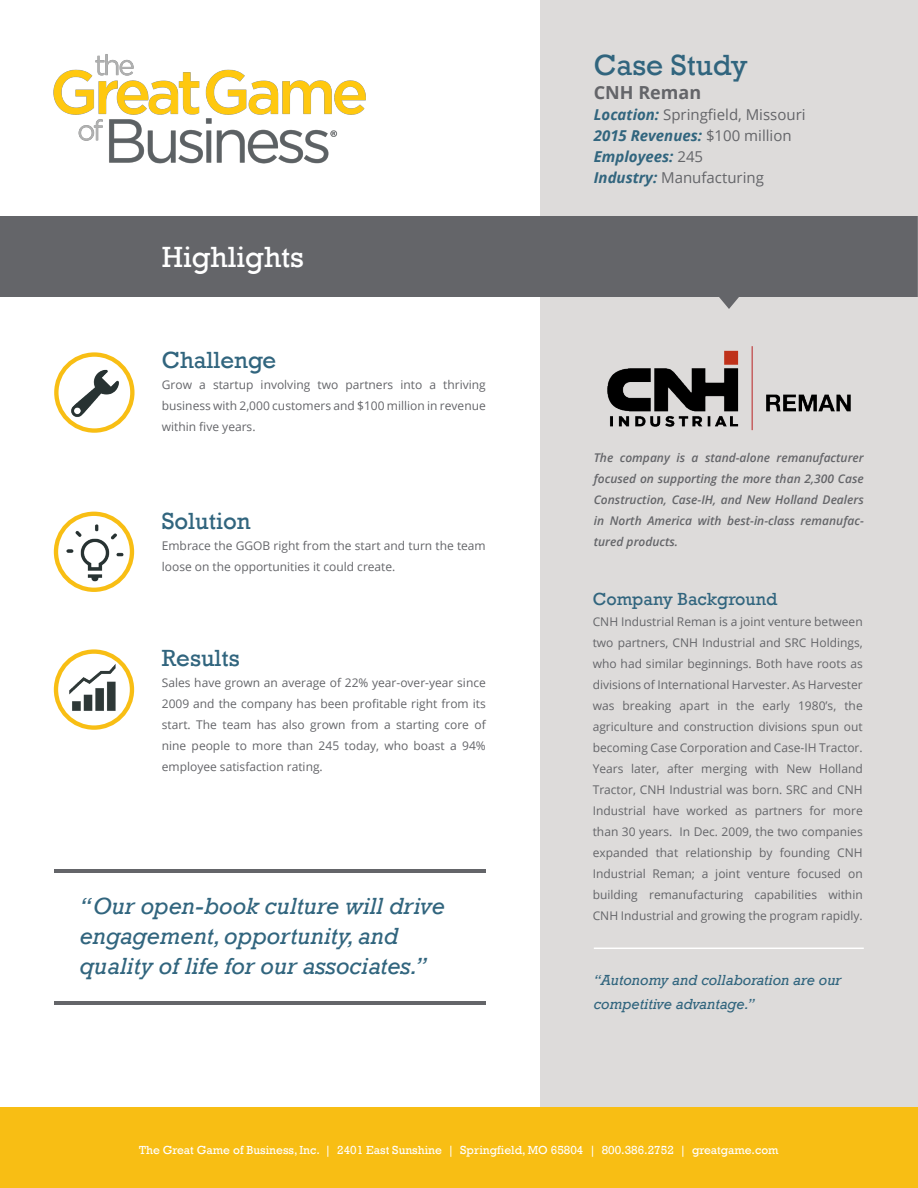
<style>
.page{position:relative;width:918px;height:1188px;background:#fff}
.page>*{position:absolute;margin:0;border:0;box-sizing:border-box;transform-origin:0 0}
.t1{font:30px "Rockwell";color:#fff}
.t2{font:30px "Rockwell";color:#31657e}
.t3{font:italic 24px/30px "Rockwell";color:#31657e}
.t4{font:24px "Rockwell";color:#31657e}
.t5{font:18px "Rockwell";color:#31657e}
.t6{font:700 18px "Open Sans";color:#646569}
.t7{font:italic 15px/24px "Rockwell";color:#31657e}
.t8{font:15px "Open Sans";color:#646569}
.t9{font:italic 700 15px "Open Sans";color:#31657e}
.t10{font:12px/21px "Open Sans";color:#646569;text-align:justify}
.t11{font:italic 600 12px/21px "Open Sans";color:#646569;text-align:justify}
.t12{font:12px "Rockwell";color:#fff}
.s1{font-weight:700;font-style:italic;color:#31657e}
.s2{font-weight:400;font-style:normal;color:#646569}
</style>
<div class="page">
<div style="left:540px;top:0;width:378px;height:1188px;background:#dddbda"></div>
<img style="left:53px;top:54px;width:313px;height:110px">
<svg style="left:0;top:216px;width:918px;height:93px;background:#76767a"></svg>
<div style="left:0;top:1107px;width:918px;height:81px;background:#f8be14"></div>
<div style="left:54px;top:352px;width:81px;height:81px;border:4px solid #f8be14;border-radius:50%"></div>
<img style="left:64px;top:361px;width:63px;height:63px">
<div style="left:54px;top:512px;width:80px;height:80px;border:4px solid #f8be14;border-radius:50%"></div>
<img style="left:61px;top:518px;width:68px;height:70px">
<div style="left:54px;top:649px;width:80px;height:81px;border:4px solid #f8be14;border-radius:50%"></div>
<img style="left:64px;top:658px;width:60px;height:60px">
<hr style="left:594px;top:948px;width:270px;height:1px;background:#fff">
<hr style="left:54px;top:869px;width:432px;height:3px;background:#646569">
<hr style="left:54px;top:1002px;width:432px;height:3px;background:#646569">
<img style="left:607px;top:346px;width:244px;height:85px">
<p class="t1" style="left:162px;top:240px;width:144px">Highlights</p>
<p class="t4" style="left:162px;top:346px;width:116px">Challenge</p>
<p class="t10" style="left:162px;top:373px;width:326px">Grow a startup involving two partners into a thriving business with 2,000 customers and $100 million in revenue within five years.</p>
<p class="t4" style="left:162px;top:507px;width:90px">Solution</p>
<p class="t10" style="left:162px;top:534px;width:325px">Embrace the GGOB right from the start and turn the team loose on the opportunities it could create.</p>
<p class="t4" style="left:162px;top:645px;width:80px">Results</p>
<p class="t10" style="left:162px;top:672px;width:326px">Sales have grown an average of 22% year-over-year since 2009 and the company has been profitable right from its start. The team has also grown from a starting core of nine people to more than 245 today, who boast a 94% employee satisfaction rating.</p>
<p class="t3" style="left:80px;top:891px;width:367px">“Our open-book culture will drive engagement, opportunity, and quality of life for our associates.”</p>
<p class="t2" style="left:594px;top:47px;width:155px">Case Study</p>
<p class="t6" style="left:594px;top:80px;width:109px">CNH Reman</p>
<p class="t8" style="left:594px;top:104px;width:213px"><span class="s1">Location:</span> Springfield, Missouri</p>
<p class="t9" style="left:594px;top:125px;width:199px">2015 Revenues: <span class="s2">$100 million</span></p>
<p class="t9" style="left:594px;top:146px;width:111px">Employees: <span class="s2">245</span></p>
<p class="t8" style="left:594px;top:167px;width:172px"><span class="s1">Industry:</span> Manufacturing</p>
<p class="t11" style="left:594px;top:447px;width:272px">The company is a stand-alone remanufacturer focused on supporting the more than 2,300 Case Construction, Case-IH, and New Holland Dealers in North America with best-in-class remanufac&shy;tured products.</p>
<p class="t5" style="left:593px;top:589px;width:186px">Company Background</p>
<p class="t10" style="left:593px;top:611px;width:272px">CNH Industrial Reman is a joint venture between two partners, CNH Industrial and SRC Holdings, who had similar beginnings. Both have roots as divisions of International Harvester. As Harvester was breaking apart in the early 1980’s, the agriculture and construction divisions spun out becoming Case Corporation and Case-IH Tractor.<br>Years later, after merging with New Holland Tractor, CNH Industrial was born. SRC and CNH Industrial have worked as partners for more than 30 years. In Dec. 2009, the two companies expanded that relationship by founding CNH Industrial Reman; a joint venture focused on building remanufacturing capabilities within CNH Industrial and growing the program rapidly.</p>
<p class="t7" style="left:594px;top:968px;width:249px">“Autonomy and collaboration are our competitive advantage.”</p>
<p class="t12" style="left:139px;top:1143px;width:641px">The Great Game of Business, Inc. | 2401 East Sunshine | Springfield, MO 65804 | 800.386.2752 | greatgame.com</p>
</div>
